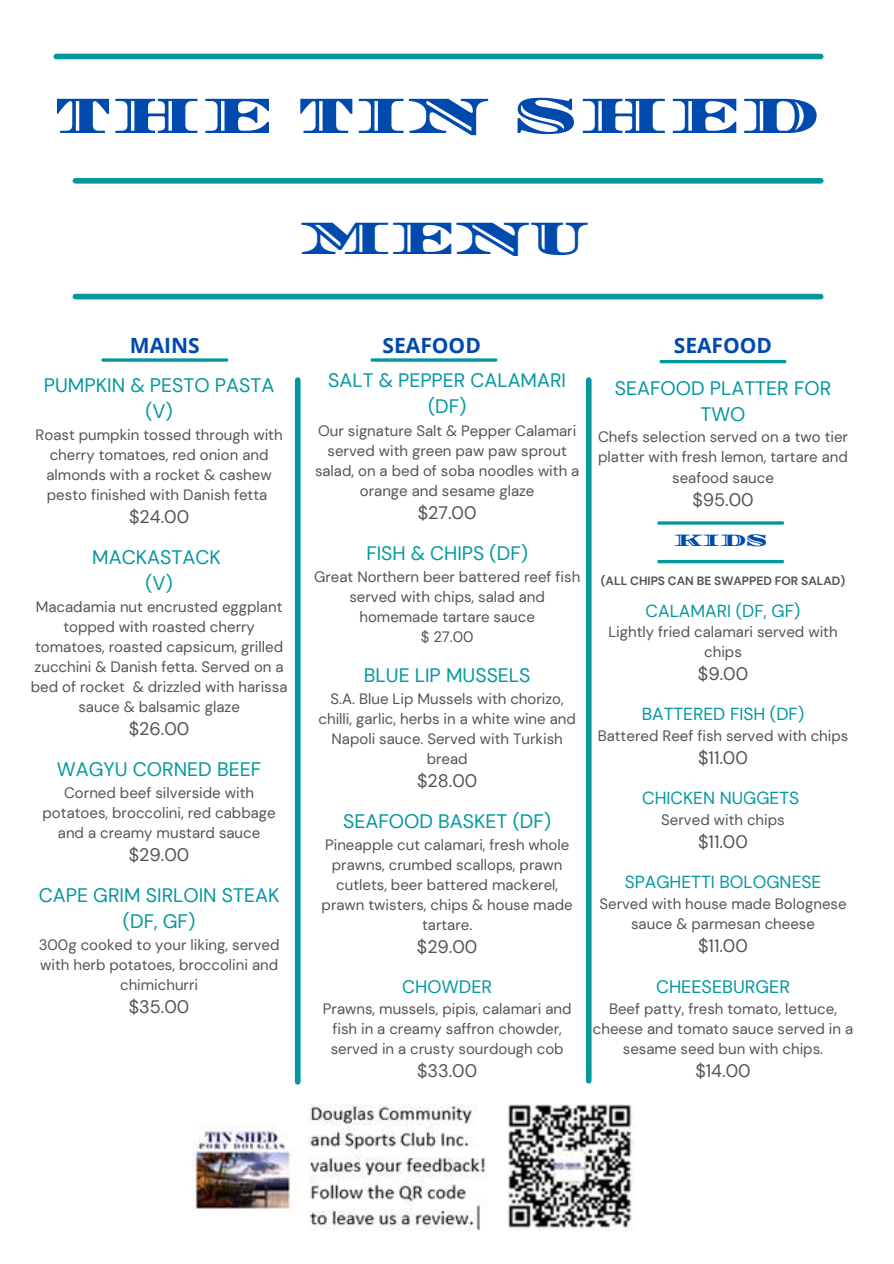
<style>
.page{position:relative;width:894px;height:1264px;background:#fff}
.page>*{position:absolute;margin:0;border:0;box-sizing:border-box;transform-origin:0 0}
.t1{font:52.5px "Diplomata SC";color:#004aad}
.t2{font:48px "Diplomata SC";color:#004aad}
.t3{font:700 21px "Open Sans";color:#004aad}
.t4{font:19.5px/26px "DM Sans";color:#03989e;text-align:center}
.t5{font:18px "DM Sans";color:#545454}
.t6{font:18px "DM Sans";color:#03989e}
.t7{font:17.4px "DM Sans";color:#03989e}
.t8{font:17.4px "Diplomata SC";color:#004aad}
.t9{font:15px/20px "DM Sans";color:#545454;text-align:center}
.t10{font:700 12px "DM Sans";color:#545454}
</style>
<div class="page">
<div style="left:56px;top:54px;width:764px;height:5px;background:#03989e"></div>
<div style="left:75px;top:178px;width:745px;height:6px;background:#03989e"></div>
<div style="left:75px;top:294px;width:745px;height:5px;background:#03989e"></div>
<hr style="left:659px;top:360px;width:127px;height:3px;background:#03989e;border-radius:2px">
<svg style="left:370px;top:358px;width:127px;height:4px"></svg>
<svg style="left:101px;top:358px;width:127px;height:4px"></svg>
<hr style="left:657px;top:521px;width:127px;height:3px;background:#03989e;border-radius:2px">
<hr style="left:657px;top:560px;width:127px;height:3px;background:#03989e;border-radius:2px">
<img style="left:192px;top:1083px;width:443px;height:148px">
<div style="left:295px;top:380px;width:5px;height:701px;background:#03989e"></div>
<div style="left:585px;top:380px;width:6px;height:700px;background:#03989e"></div>
<h1 class="t1" style="left:53px;top:84px;width:765px">THE TIN SHED</h1>
<h2 class="t2" style="left:300px;top:209px;width:289px">MENU</h2>
<h3 class="t3" style="left:130px;top:330px;width:71px">MAINS</h3>
<h3 class="t3" style="left:382px;top:330px;width:100px">SEAFOOD</h3>
<h3 class="t3" style="left:673px;top:330px;width:100px">SEAFOOD</h3>
<h3 class="t4" style="left:614px;top:375px;width:218px">SEAFOOD PLATTER FOR<br>TWO</h3>
<p class="t9" style="left:598px;top:427px;width:251px">Chefs selection served on a two tier platter with fresh lemon, tartare and seafood sauce</p>
<p class="t5" style="left:692px;top:489px;width:63px">$95.00</p>
<p class="t8" style="left:673px;top:530px;width:95px">KIDS</p>
<h3 class="t4" style="left:328px;top:367px;width:239px">SALT &amp; PEPPER CALAMARI (DF)</h3>
<p class="t9" style="left:315px;top:420px;width:266px">Our signature Salt &amp; Pepper Calamari served with green paw paw sprout salad, on a bed of soba noodles with a orange and sesame glaze</p>
<p class="t5" style="left:417px;top:501px;width:60px">$27.00</p>
<h3 class="t4" style="left:366px;top:540px;width:163px">FISH &amp; CHIPS (DF)</h3>
<p class="t9" style="left:314px;top:566px;width:267px">Great Northern beer battered reef fish served with chips, salad and homemade tartare sauce<br>$ 27.00</p>
<h3 class="t4" style="left:364px;top:662px;width:168px">BLUE LIP MUSSELS</h3>
<p class="t9" style="left:318px;top:688px;width:259px">S.A. Blue Lip Mussels with chorizo, chilli, garlic, herbs in a white wine and<br>Napoli sauce. Served with Turkish bread</p>
<p class="t5" style="left:417px;top:769px;width:62px">$28.00</p>
<h3 class="t4" style="left:343px;top:808px;width:209px">SEAFOOD BASKET (DF)</h3>
<p class="t9" style="left:321px;top:834px;width:253px">Pineapple cut calamari, fresh whole prawns, crumbed scallops, prawn cutlets, beer battered mackerel, prawn twisters, chips &amp; house made tartare.</p>
<p class="t5" style="left:417px;top:935px;width:62px">$29.00</p>
<p class="t6" style="left:402px;top:975px;width:92px">CHOWDER</p>
<p class="t9" style="left:323px;top:999px;width:250px">Prawns, mussels, pipis, calamari and fish in a creamy saffron chowder, served in a crusty sourdough cob</p>
<p class="t5" style="left:417px;top:1059px;width:62px">$33.00</p>
<h3 class="t4" style="left:44px;top:372px;width:232px">PUMPKIN &amp; PESTO PASTA (V)</h3>
<p class="t9" style="left:36px;top:424px;width:248px">Roast pumpkin tossed through with cherry tomatoes, red onion and almonds with a rocket &amp; cashew pesto finished with Danish fetta</p>
<p class="t5" style="left:129px;top:505px;width:62px">$24.00</p>
<h3 class="t4" style="left:92px;top:544px;width:130px">MACKASTACK (V)</h3>
<p class="t9" style="left:31px;top:596px;width:258px">Macadamia nut encrusted eggplant topped with roasted cherry tomatoes, roasted capsicum, grilled zucchini &amp; Danish fetta. Served on a bed of rocket &amp; drizzled with harissa sauce &amp; balsamic glaze</p>
<p class="t5" style="left:129px;top:717px;width:62px">$26.00</p>
<h3 class="t4" style="left:57px;top:756px;width:206px">WAGYU CORNED BEEF</h3>
<p class="t9" style="left:42px;top:783px;width:235px">Corned beef silverside with potatoes, broccolini, red cabbage and a creamy mustard sauce</p>
<p class="t5" style="left:129px;top:843px;width:62px">$29.00</p>
<h3 class="t4" style="left:39px;top:882px;width:242px">CAPE GRIM SIRLOIN STEAK (DF, GF)</h3>
<p class="t9" style="left:39px;top:935px;width:242px">300g cooked to your liking, served with herb potatoes, broccolini and chimichurri</p>
<p class="t5" style="left:129px;top:996px;width:62px">$35.00</p>
<p class="t10" style="left:600px;top:573px;width:246px">(ALL CHIPS CAN BE SWAPPED FOR SALAD)</p>
<p class="t7" style="left:645px;top:599px;width:156px">CALAMARI (DF, GF)</p>
<p class="t9" style="left:608px;top:622px;width:231px">Lightly fried calamari served with chips</p>
<p class="t5" style="left:697px;top:663px;width:52px">$9.00</p>
<p class="t7" style="left:641px;top:703px;width:164px">BATTERED FISH (DF)</p>
<p class="t9" style="left:597px;top:726px;width:252px">Battered Reef fish served with chips</p>
<p class="t5" style="left:698px;top:747px;width:51px">$11.00</p>
<p class="t7" style="left:642px;top:787px;width:158px">CHICKEN NUGGETS</p>
<p class="t9" style="left:661px;top:809px;width:125px">Served with chips</p>
<p class="t5" style="left:698px;top:830px;width:51px">$11.00</p>
<p class="t7" style="left:624px;top:871px;width:198px">SPAGHETTI BOLOGNESE</p>
<p class="t9" style="left:599px;top:893px;width:248px">Served with house made Bolognese sauce &amp; parmesan cheese</p>
<p class="t5" style="left:698px;top:934px;width:51px">$11.00</p>
<p class="t6" style="left:656px;top:975px;width:135px">CHEESEBURGER</p>
<p class="t9" style="left:592px;top:998px;width:262px">Beef patty, fresh tomato, lettuce, cheese and tomato sauce served in a sesame seed bun with chips.</p>
<p class="t5" style="left:695px;top:1059px;width:57px">$14.00</p>
</div>
